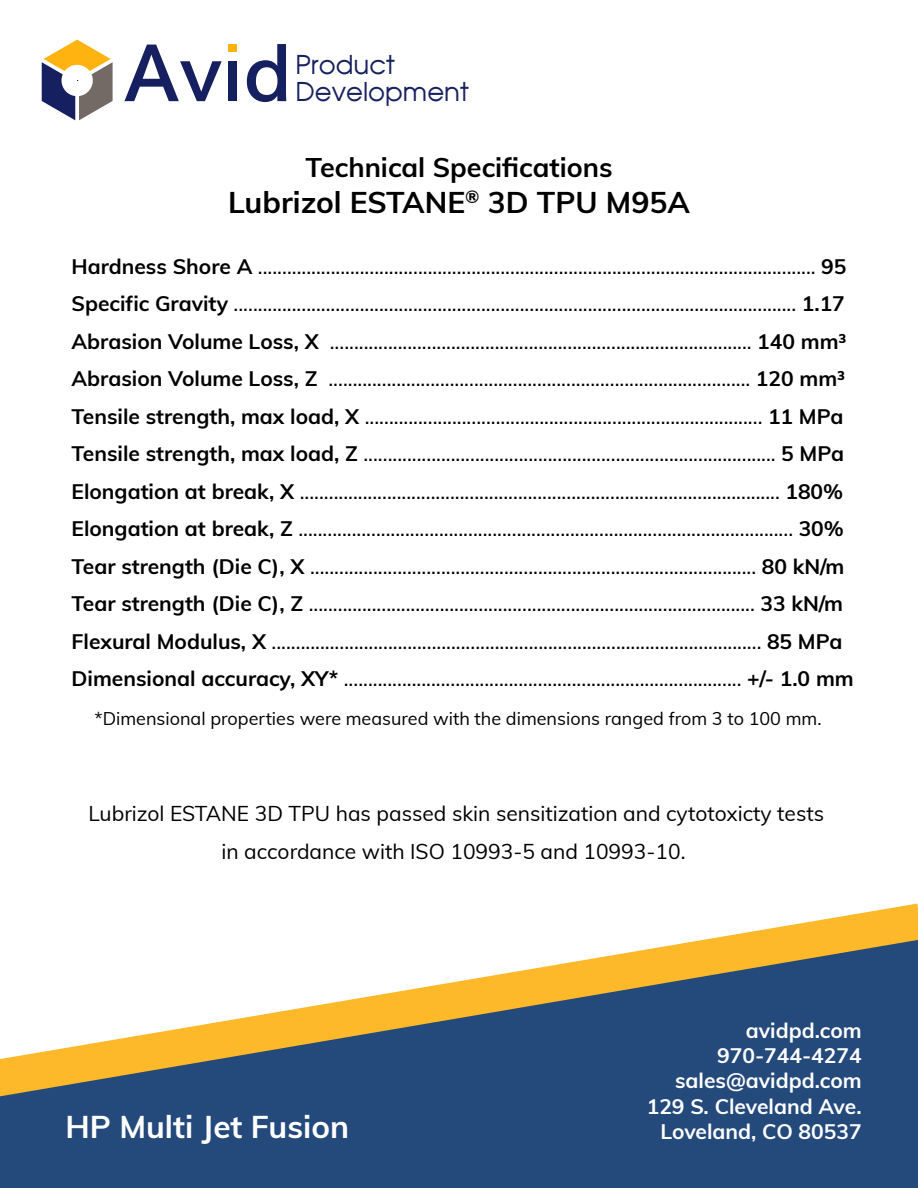
<style>
.page{position:relative;width:918px;height:1188px;background:#fff}
.page>*{position:absolute;margin:0;border:0;box-sizing:border-box;transform-origin:0 0}
.t1{font:700 31.5px "Muli";color:#fff}
.t2{font:700 30px "Muli";color:#000}
.t3{font:700 27px "Muli";color:#000}
.t4{font:25.95px/26.7px "Avant Garde";color:#162060}
.t5{font:21px/37.5px "Muli";color:#000;text-align:center}
.t6{font:700 21px/25.2px "Muli";color:#fff;text-align:right}
.t7{font:18px "Muli";color:#000}
.s1{font-weight:700}
</style>
<div class="page">
<svg style="left:703px;top:904px;width:215px;height:36px"></svg>
<svg style="left:0;top:940px;width:918px;height:248px;fill:#24497b"></svg>
<svg style="left:124px;top:45px;width:98px;height:56px"></svg>
<div style="left:228px;top:45px;width:9px;height:7px;background:#ffb311"></div>
<div style="left:228px;top:61px;width:9px;height:40px;background:#162060"></div>
<svg style="left:247px;top:44px;width:39px;height:58px"></svg>
<svg style="left:42px;top:40px;width:71px;height:80px"></svg>
<p class="t4" style="left:296px;top:51px;width:175px">Product<br>Development</p>
<p class="t3" style="left:305px;top:148px;width:309px">Technical Specifications</p>
<h2 class="t2" style="left:228px;top:180px;width:463px">Lubrizol ESTANE<sup>®</sup> 3D TPU M95A</h2>
<p class="t5" style="left:72px;top:246px;width:784px;text-align:left"><span class="s1">Hardness Shore A</span> ................................................................................................................... <span class="s1">95<br>Specific Gravity</span> .................................................................................................................... <span class="s1">1.17<br>Abrasion Volume Loss, X</span> ....................................................................................... <span class="s1">140 mm³<br>Abrasion Volume Loss, Z</span> ....................................................................................... <span class="s1">120 mm³<br>Tensile strength, max load, X</span> .................................................................................. <span class="s1">11 MPa Tensile strength, max load, Z</span> ..................................................................................... <span class="s1">5 MPa Elongation at break, X</span> ................................................................................................... <span class="s1">180% Elongation at break, Z</span> ...................................................................................................... <span class="s1">30% Tear strength (Die C), X</span> ............................................................................................ <span class="s1">80 kN/m Tear strength (Die C), Z</span> ............................................................................................ <span class="s1">33 kN/m Flexural Modulus, X</span> ..................................................................................................... <span class="s1">85 MPa Dimensional accuracy, XY*</span> .................................................................................. <span class="s1">+/- 1.0 mm</span></p>
<p class="t7" style="left:95px;top:705px;width:729px">*Dimensional properties were measured with the dimensions ranged from 3 to 100 mm.</p>
<p class="t5" style="left:88px;top:794px;width:737px">Lubrizol ESTANE 3D TPU has passed skin sensitization and cytotoxicty tests in accordance with ISO 10993-5 and 10993-10.</p>
<p class="t6" style="left:647px;top:1017px;width:216px">avidpd.com<br>970-744-4274 sales@avidpd.com<br>129 S. Cleveland Ave.</p>
<h1 class="t1" style="left:65px;top:1104px;width:285px">HP Multi Jet Fusion</h1>
<p class="t6" style="left:660px;top:1118px;width:203px">Loveland, CO 80537</p>
</div>
